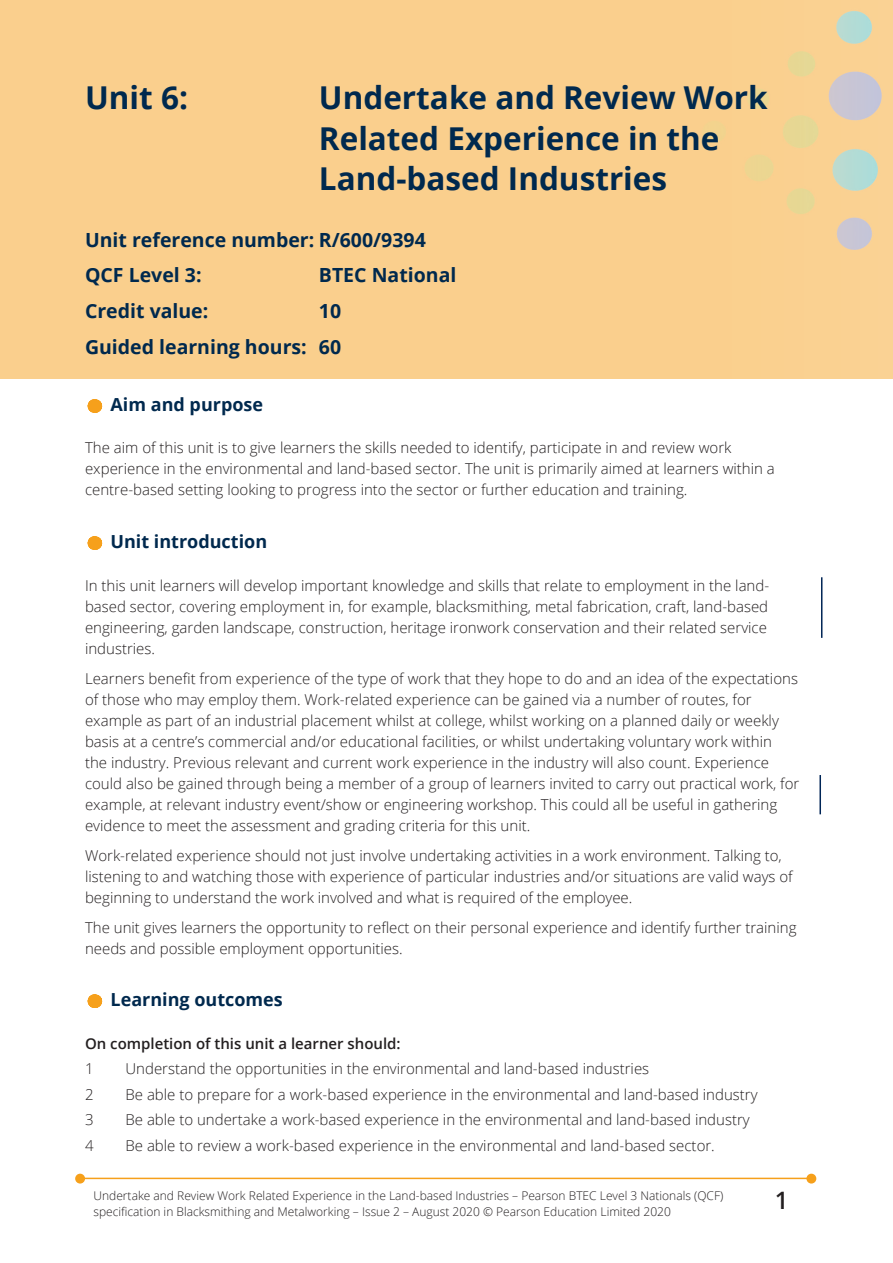
<style>
.page{position:relative;width:893px;height:1263px;background:#fff}
.page>*{position:absolute;margin:0;border:0;box-sizing:border-box;transform-origin:0 0}
.hb-intro{font:700 31.5px/40.5px "Open Sans";color:#00294e}
.t1{font:600 24px "Open Sans";color:#231f20}
.hb1{font:700 19.5px "Open Sans";color:#00294e}
.hb3{font:700 18px "Open Sans";color:#00294e}
.text{font:300 15px/21px "Open Sans";color:#231f20}
.text-indented{font:300 15px "Open Sans";color:#231f20}
.text-bold{font:600 15px "Open Sans";color:#231f20}
.t2{font:300 12px/16.5px "Open Sans";color:#231f20}
</style>
<div class="page">
<hr style="left:83px;top:1178px;width:727px;height:1px;background:#f6a01b">
<div style="left:807px;top:1174px;width:8px;height:9px;background:#f6a01b;border-radius:50%"></div>
<div style="left:806px;top:1174px;width:10px;height:9px;border:2px solid #f6a01b;border-radius:50%"></div>
<div style="left:76px;top:1174px;width:8px;height:9px;background:#f6a01b;border-radius:50%"></div>
<div style="left:75px;top:1174px;width:10px;height:9px;border:2px solid #f6a01b;border-radius:50%"></div>
<svg style="left:94px;top:399px;width:1px;height:14px"></svg>
<svg style="left:94px;top:536px;width:1px;height:14px"></svg>
<svg style="left:94px;top:994px;width:1px;height:14px"></svg>
<hr style="left:821px;top:577px;width:1px;height:61px;background:#002556">
<hr style="left:819px;top:775px;width:2px;height:39px;background:#002556">
<p class="hb-intro" style="left:85px;top:77px;width:104px">Unit 6:</p>
<p class="hb-intro" style="left:319px;top:77px;width:450px">Undertake and Review Work<br>Related Experience in the<br>Land-based Industries</p>
<p class="hb1" style="left:85px;top:226px;width:342px">Unit reference number: R/600/9394</p>
<p class="hb1" style="left:85px;top:262px;width:118px">QCF Level 3:</p>
<p class="hb1" style="left:319px;top:262px;width:139px">BTEC National</p>
<p class="hb1" style="left:85px;top:297px;width:125px">Credit value:</p>
<p class="hb1" style="left:319px;top:297px;width:24px">10</p>
<p class="hb1" style="left:85px;top:333px;width:258px">Guided learning hours: 60</p>
<p class="hb3" style="left:111px;top:392px;width:154px">Aim and purpose</p>
<p class="text" style="left:85px;top:437px;width:691px">The aim of this unit is to give learners the skills needed to identify, participate in and review work experience in the environmental and land-based sector. The unit is primarily aimed at learners within a centre-based setting looking to progress into the sector or further education and training.</p>
<p class="hb3" style="left:111px;top:529px;width:158px">Unit introduction</p>
<p class="text" style="left:85px;top:574px;width:686px">In this unit learners will develop important knowledge and skills that relate to employment in the land&shy;based sector, covering employment in, for example, blacksmithing, metal fabrication, craft, land-based engineering, garden landscape, construction, heritage ironwork conservation and their related service industries.</p>
<p class="text" style="left:85px;top:667px;width:716px">Learners benefit from experience of the type of work that they hope to do and an idea of the expectations of those who may employ them. Work-related experience can be gained via a number of routes, for example as part of an industrial placement whilst at college, whilst working on a planned daily or weekly basis at a centre’s commercial and/or educational facilities, or whilst undertaking voluntary work within<br>the industry. Previous relevant and current work experience in the industry will also count. Experience could also be gained through being a member of a group of learners invited to carry out practical work, for example, at relevant industry event/show or engineering workshop. This could all be useful in gathering evidence to meet the assessment and grading criteria for this unit.</p>
<p class="text" style="left:85px;top:844px;width:709px">Work-related experience should not just involve undertaking activities in a work environment. Talking to, listening to and watching those with experience of particular industries and/or situations are valid ways of beginning to understand the work involved and what is required of the employee.</p>
<p class="text" style="left:85px;top:916px;width:713px">The unit gives learners the opportunity to reflect on their personal experience and identify further training needs and possible employment opportunities.</p>
<p class="hb3" style="left:111px;top:987px;width:174px">Learning outcomes</p>
<p class="text-bold" style="left:85px;top:1033px;width:317px">On completion of this unit a learner should:</p>
<p class="text-indented" style="left:85px;top:1058px;width:10px">1</p>
<p class="text-indented" style="left:125px;top:1058px;width:525px">Understand the opportunities in the environmental and land-based industries</p>
<p class="text-indented" style="left:85px;top:1084px;width:10px">2</p>
<p class="text-indented" style="left:125px;top:1084px;width:634px">Be able to prepare for a work-based experience in the environmental and land-based industry</p>
<p class="text-indented" style="left:85px;top:1109px;width:10px">3</p>
<p class="text-indented" style="left:125px;top:1109px;width:626px">Be able to undertake a work-based experience in the environmental and land-based industry</p>
<p class="text-indented" style="left:85px;top:1135px;width:10px">4</p>
<p class="text-indented" style="left:125px;top:1135px;width:591px">Be able to review a work-based experience in the environmental and land-based sector.</p>
<p class="t2" style="left:94px;top:1187px;width:631px">Undertake and Review Work Related Experience in the Land-based Industries – Pearson BTEC Level 3 Nationals (QCF) specification in Blacksmithing and Metalworking – Issue 2 – August 2020 © Pearson Education Limited 2020</p>
<h2 class="t1" style="left:775px;top:1184px;width:15px">1</h2>
</div>
